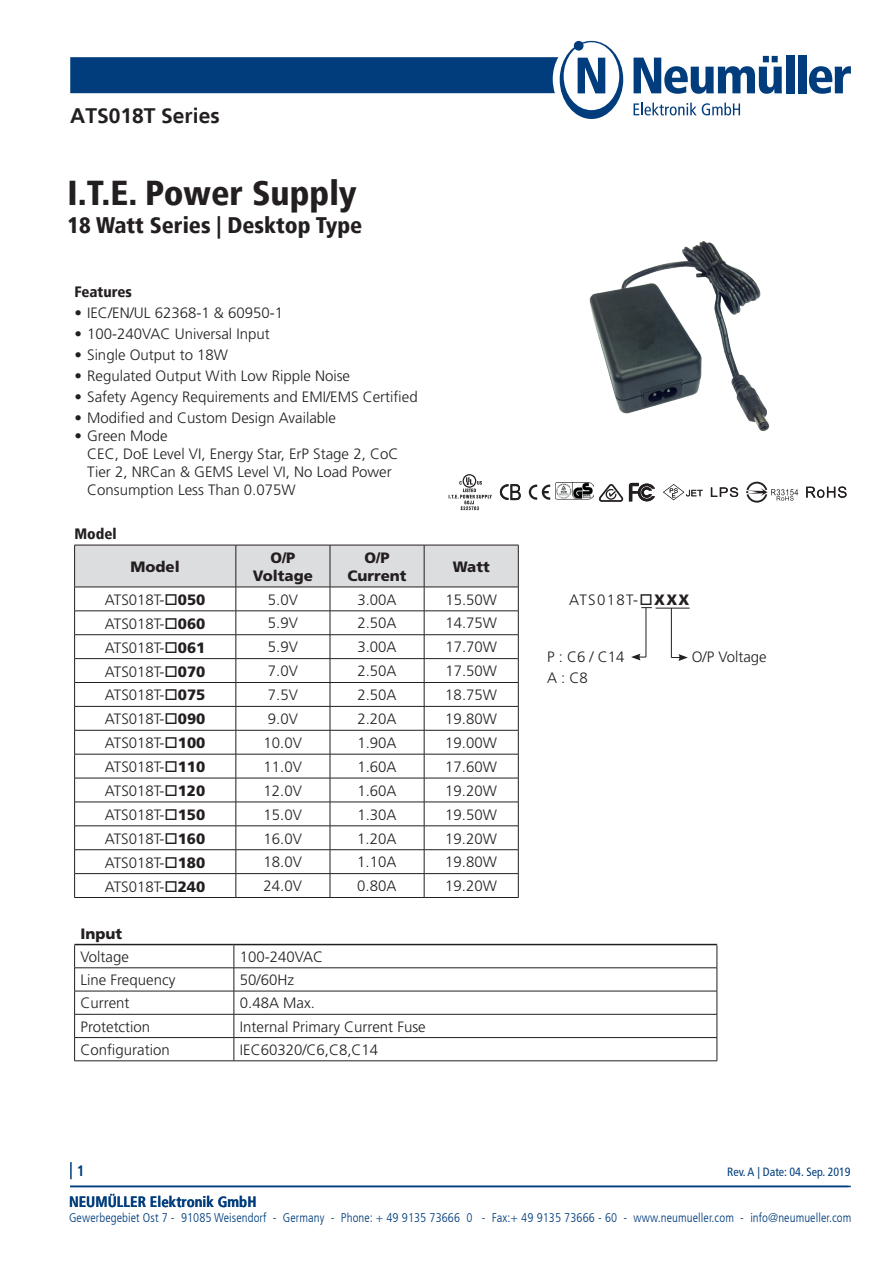
<style>
.page{position:relative;width:893px;height:1263px;background:#fff}
.page>*{position:absolute;margin:0;border:0;box-sizing:border-box;transform-origin:0 0}
.t1{font:900 condensed 34.5px "Frutiger LT";color:#231f20}
.t2{font:900 condensed 22.5px "Frutiger LT";color:#231f20}
.t3{font:700 21px "Frutiger LT";color:#231f20}
.t4{font:300 15px/18px "Frutiger LT";color:#231f20}
.t5{font:900 15px/18px "Frutiger LT";color:#231f20;text-align:center}
.t6{font:700 condensed 15px "Frutiger LT";color:#013d7d}
.t7{font:900 condensed 15px "Frutiger LT";color:#231f20}
.t8{font:300 15px "Frutiger LT";letter-spacing:.09em;color:#231f20}
.t9{font:300 condensed 12.6px "Frutiger LT";letter-spacing:.005em;color:#013d7d}
.t10{font:condensed 12px "Frutiger LT";color:#013d7d}
.s1{font-weight:900}
</style>
<div class="page">
<hr style="left:70px;top:1186px;width:781px;height:1px;background:#013d7d">
<svg style="left:634px;top:103px;width:106px;height:12px"></svg>
<svg style="left:634px;top:56px;width:148px;height:38px"></svg>
<div style="left:786px;top:55px;width:8px;height:38px;background:#013d7d"></div>
<div style="left:798px;top:55px;width:8px;height:38px;background:#013d7d"></div>
<svg style="left:809px;top:66px;width:42px;height:28px"></svg>
<svg style="left:70px;top:41px;width:553px;height:78px"></svg>
<div style="left:574px;top:41px;width:9px;height:10px;background:#013d7d;border-radius:50%"></div>
<svg style="left:70px;top:1162px;width:2px;height:17px"></svg>
<img style="left:589px;top:241px;width:181px;height:190px">
<svg style="left:74px;top:545px;width:445px;height:352px"></svg>
<hr style="left:74px;top:897px;width:162px;height:1px;background:#231f20">
<hr style="left:236px;top:897px;width:94px;height:1px;background:#231f20">
<hr style="left:330px;top:897px;width:94px;height:1px;background:#231f20">
<hr style="left:424px;top:897px;width:94px;height:1px;background:#231f20">
<hr style="left:671px;top:608px;width:1px;height:49px;background:#231f20">
<svg style="left:671px;top:654px;width:17px;height:7px"></svg>
<hr style="left:656px;top:608px;width:34px;height:1px;background:#231f20">
<hr style="left:646px;top:608px;width:1px;height:49px;background:#231f20">
<svg style="left:631px;top:654px;width:15px;height:6px"></svg>
<hr style="left:74px;top:967px;width:160px;height:1px;background:#231f20">
<hr style="left:234px;top:967px;width:483px;height:1px;background:#231f20">
<hr style="left:74px;top:991px;width:160px;height:1px;background:#231f20">
<hr style="left:234px;top:991px;width:483px;height:1px;background:#231f20">
<hr style="left:74px;top:1014px;width:160px;height:1px;background:#231f20">
<hr style="left:234px;top:1014px;width:483px;height:1px;background:#231f20">
<hr style="left:74px;top:1037px;width:160px;height:1px;background:#231f20">
<svg style="left:74px;top:945px;width:1px;height:115px"></svg>
<hr style="left:234px;top:1037px;width:483px;height:1px;background:#231f20">
<svg style="left:234px;top:945px;width:1px;height:115px"></svg>
<svg style="left:717px;top:945px;width:1px;height:115px"></svg>
<hr style="left:74px;top:1060px;width:160px;height:1px;background:#231f20">
<hr style="left:234px;top:1060px;width:483px;height:1px;background:#231f20">
<hr style="left:74px;top:944px;width:160px;height:1px;background:#231f20">
<hr style="left:234px;top:944px;width:483px;height:1px;background:#231f20">
<svg style="left:711px;top:487px;width:27px;height:10px"></svg>
<svg style="left:806px;top:486px;width:40px;height:12px"></svg>
<svg style="left:663px;top:484px;width:40px;height:16px"></svg>
<svg style="left:746px;top:482px;width:52px;height:21px"></svg>
<svg style="left:500px;top:484px;width:21px;height:16px"></svg>
<svg style="left:529px;top:485px;width:21px;height:15px"></svg>
<svg style="left:449px;top:474px;width:43px;height:36px"></svg>
<svg style="left:599px;top:483px;width:56px;height:19px"></svg>
<img style="left:556px;top:482px;width:37px;height:18px">
<h3 class="t3" style="left:70px;top:103px;width:151px">ATS018T Series</h3>
<h1 class="t1" style="left:68px;top:172px;width:291px">I.T.E. Power Supply</h1>
<h2 class="t2" style="left:68px;top:212px;width:296px">18 Watt Series | Desktop Type</h2>
<p class="t7" style="left:74px;top:283px;width:59px">Features</p>
<p class="t4" style="left:74px;top:304px;width:210px">• IEC/EN/UL 62368-1 &amp; 60950-1</p>
<p class="t4" style="left:74px;top:325px;width:197px">• 100-240VAC Universal Input</p>
<p class="t4" style="left:74px;top:346px;width:155px">• Single Output to 18W</p>
<p class="t4" style="left:74px;top:367px;width:277px">• Regulated Output With Low Ripple Noise</p>
<p class="t4" style="left:74px;top:388px;width:345px">• Safety Agency Requirements and EMI/EMS Certified</p>
<p class="t4" style="left:74px;top:409px;width:263px">• Modified and Custom Design Available</p>
<p class="t4" style="left:87px;top:427px;width:313px;text-indent:-13px">• Green Mode<br>CEC, DoE Level VI, Energy Star, ErP Stage 2, CoC<br>Tier 2, NRCan &amp; GEMS Level VI, No Load Power<br>Consumption Less Than 0.075W</p>
<p class="t7" style="left:74px;top:525px;width:44px">Model</p>
<p class="t5" style="left:131px;top:558px;width:51px">Model</p>
<p class="t5" style="left:253px;top:549px;width:62px">O/P<br>Voltage</p>
<p class="t5" style="left:348px;top:549px;width:60px">O/P<br>Current</p>
<p class="t5" style="left:453px;top:558px;width:38px">Watt</p>
<p class="t4" style="left:105px;top:591px;width:102px">ATS018T-□<span class="s1">050</span></p>
<p class="t4" style="left:268px;top:590px;width:32px">5.0V</p>
<p class="t4" style="left:357px;top:590px;width:41px">3.00A</p>
<p class="t4" style="left:445px;top:590px;width:53px">15.50W</p>
<p class="t4" style="left:105px;top:615px;width:102px">ATS018T-□<span class="s1">060</span></p>
<p class="t4" style="left:268px;top:614px;width:32px">5.9V</p>
<p class="t4" style="left:357px;top:614px;width:41px">2.50A</p>
<p class="t4" style="left:445px;top:614px;width:53px">14.75W</p>
<p class="t4" style="left:105px;top:639px;width:102px">ATS018T-□<span class="s1">061</span></p>
<p class="t4" style="left:268px;top:638px;width:32px">5.9V</p>
<p class="t4" style="left:357px;top:638px;width:41px">3.00A</p>
<p class="t4" style="left:445px;top:638px;width:53px">17.70W</p>
<p class="t4" style="left:105px;top:662px;width:102px">ATS018T-□<span class="s1">070</span></p>
<p class="t4" style="left:268px;top:662px;width:32px">7.0V</p>
<p class="t4" style="left:357px;top:662px;width:41px">2.50A</p>
<p class="t4" style="left:445px;top:662px;width:53px">17.50W</p>
<p class="t4" style="left:105px;top:686px;width:102px">ATS018T-□<span class="s1">075</span></p>
<p class="t4" style="left:268px;top:686px;width:32px">7.5V</p>
<p class="t4" style="left:357px;top:686px;width:41px">2.50A</p>
<p class="t4" style="left:445px;top:686px;width:53px">18.75W</p>
<p class="t4" style="left:105px;top:710px;width:102px">ATS018T-□<span class="s1">090</span></p>
<p class="t4" style="left:268px;top:710px;width:32px">9.0V</p>
<p class="t4" style="left:357px;top:710px;width:41px">2.20A</p>
<p class="t4" style="left:445px;top:710px;width:53px">19.80W</p>
<p class="t4" style="left:105px;top:734px;width:102px">ATS018T-□<span class="s1">100</span></p>
<p class="t4" style="left:264px;top:734px;width:40px">10.0V</p>
<p class="t4" style="left:357px;top:734px;width:41px">1.90A</p>
<p class="t4" style="left:445px;top:734px;width:53px">19.00W</p>
<p class="t4" style="left:105px;top:758px;width:102px">ATS018T-□<span class="s1">110</span></p>
<p class="t4" style="left:264px;top:758px;width:40px">11.0V</p>
<p class="t4" style="left:357px;top:758px;width:41px">1.60A</p>
<p class="t4" style="left:445px;top:758px;width:53px">17.60W</p>
<p class="t4" style="left:105px;top:782px;width:102px">ATS018T-□<span class="s1">120</span></p>
<p class="t4" style="left:264px;top:782px;width:40px">12.0V</p>
<p class="t4" style="left:357px;top:782px;width:41px">1.60A</p>
<p class="t4" style="left:445px;top:782px;width:53px">19.20W</p>
<p class="t4" style="left:105px;top:806px;width:102px">ATS018T-□<span class="s1">150</span></p>
<p class="t4" style="left:264px;top:806px;width:40px">15.0V</p>
<p class="t4" style="left:357px;top:806px;width:41px">1.30A</p>
<p class="t4" style="left:445px;top:806px;width:53px">19.50W</p>
<p class="t4" style="left:105px;top:830px;width:102px">ATS018T-□<span class="s1">160</span></p>
<p class="t4" style="left:264px;top:829px;width:40px">16.0V</p>
<p class="t4" style="left:357px;top:829px;width:41px">1.20A</p>
<p class="t4" style="left:445px;top:829px;width:53px">19.20W</p>
<p class="t4" style="left:105px;top:854px;width:102px">ATS018T-□<span class="s1">180</span></p>
<p class="t4" style="left:264px;top:853px;width:40px">18.0V</p>
<p class="t4" style="left:357px;top:853px;width:41px">1.10A</p>
<p class="t4" style="left:445px;top:853px;width:53px">19.80W</p>
<p class="t4" style="left:105px;top:878px;width:102px">ATS018T-□<span class="s1">240</span></p>
<p class="t4" style="left:264px;top:877px;width:40px">24.0V</p>
<p class="t4" style="left:357px;top:877px;width:41px">0.80A</p>
<p class="t4" style="left:445px;top:877px;width:53px">19.20W</p>
<p class="t5" style="left:81px;top:924px;width:43px">Input</p>
<p class="t4" style="left:81px;top:948px;width:50px">Voltage</p>
<p class="t4" style="left:240px;top:948px;width:85px">100-240VAC</p>
<p class="t4" style="left:81px;top:971px;width:96px">Line Frequency</p>
<p class="t4" style="left:240px;top:971px;width:56px">50/60Hz</p>
<p class="t4" style="left:81px;top:994px;width:50px">Current</p>
<p class="t4" style="left:240px;top:994px;width:77px">0.48A Max.</p>
<p class="t4" style="left:81px;top:1017px;width:71px">Protetction</p>
<p class="t4" style="left:240px;top:1017px;width:187px">Internal Primary Current Fuse</p>
<p class="t4" style="left:81px;top:1041px;width:91px">Configuration</p>
<p class="t4" style="left:240px;top:1041px;width:140px">IEC60320/C6,C8,C14</p>
<p class="t8" style="left:569px;top:591px;width:122px">ATS018T-□<span class="s1">XXX</span></p>
<p class="t4" style="left:547px;top:648px;width:79px">P : C6 / C14</p>
<p class="t4" style="left:692px;top:648px;width:77px">O/P Voltage</p>
<p class="t4" style="left:547px;top:669px;width:42px">A : C8</p>
<p class="t6" style="left:77px;top:1162px;width:9px">1</p>
<p class="t10" style="left:727px;top:1165px;width:125px">Rev. A | Date: 04. Sep. 2019</p>
<p class="t6" style="left:69px;top:1192px;width:189px">NEUMÜLLER Elektronik GmbH</p>
<p class="t9" style="left:69px;top:1211px;width:784px">Gewerbegebiet Ost 7 - 91085 Weisendorf - Germany - Phone: + 49 9135 73666 0 - Fax:+ 49 9135 73666 - 60 - www.neumueller.com - info@neumueller.com</p>
</div>
